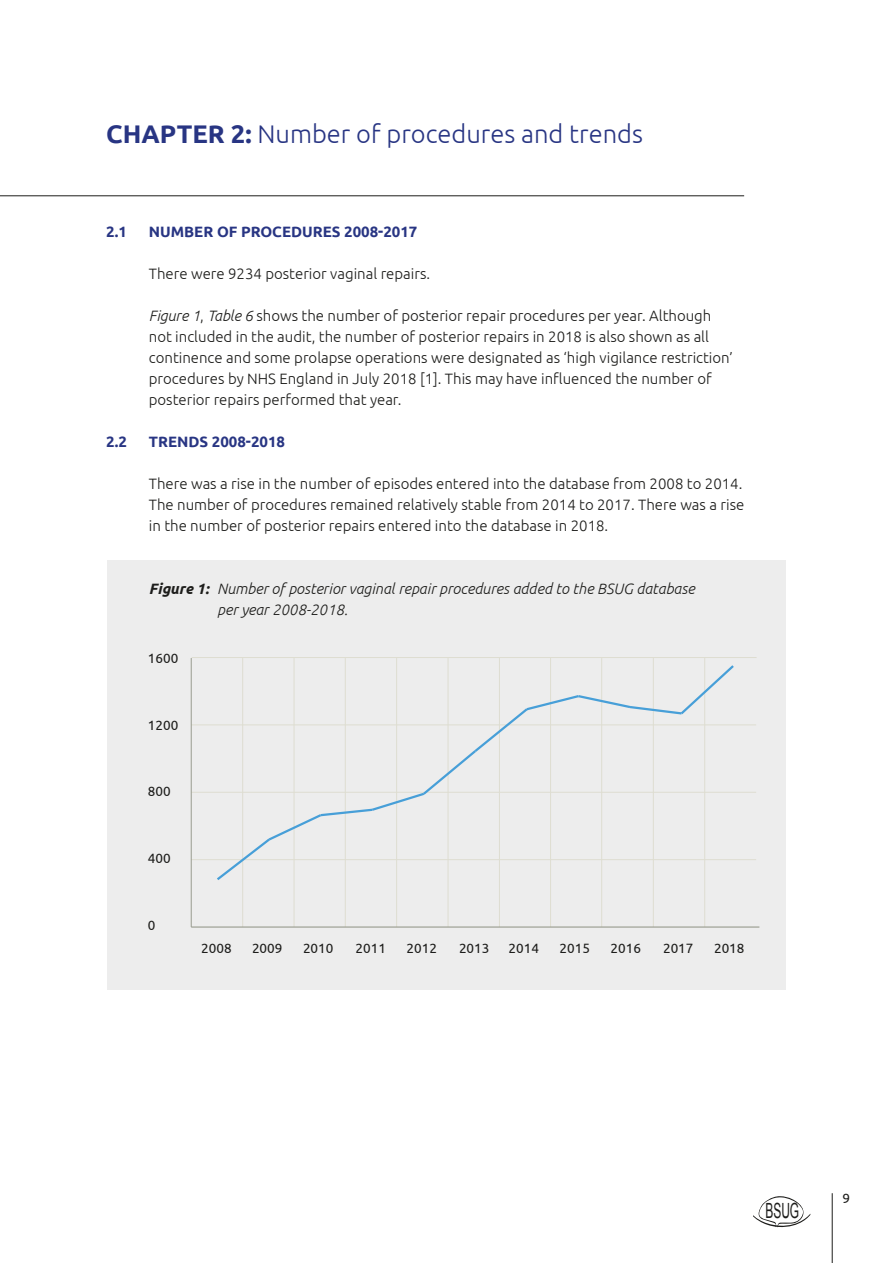
<style>
.page{position:relative;width:893px;height:1263px;background:#fff}
.page>*{position:absolute;margin:0;border:0;box-sizing:border-box;transform-origin:0 0}
.t1{font:300 25.5px "Ubuntu";color:#283583}
.t2{font:21px "Arial";color:#1d1d1b;scale:.57 1}
.t3{font:300 15px/21px "Ubuntu";color:#1d1d1b}
.t4{font:italic 300 15px/21px "Ubuntu";color:#1d1d1b}
.t5{font:700 15px "Ubuntu";color:#283583}
.t6{font:13.5px "Ubuntu";color:#1d1d1b}
.s1{font-weight:700}
.s2{font-style:italic}
</style>
<div class="page">
<svg style="left:753px;top:1196px;width:57px;height:32px"></svg>
<hr style="left:832px;top:1193px;width:1px;height:70px;background:#1d1d1b">
<div style="left:107px;top:560px;width:679px;height:430px;background:#ededed"></div>
<hr style="left:191px;top:725px;width:565px;height:1px;background:#deddd1">
<hr style="left:191px;top:792px;width:565px;height:1px;background:#deddd1">
<hr style="left:192px;top:657px;width:565px;height:1px;background:#deddd1">
<hr style="left:191px;top:859px;width:565px;height:1px;background:#deddd1">
<hr style="left:191px;top:658px;width:1px;height:269px;background:#999c8f">
<hr style="left:242px;top:658px;width:1px;height:269px;background:#deddd1">
<hr style="left:294px;top:658px;width:1px;height:269px;background:#deddd1">
<hr style="left:345px;top:658px;width:1px;height:269px;background:#deddd1">
<hr style="left:396px;top:658px;width:1px;height:269px;background:#deddd1">
<hr style="left:448px;top:658px;width:1px;height:269px;background:#deddd1">
<hr style="left:499px;top:658px;width:1px;height:269px;background:#deddd1">
<hr style="left:550px;top:658px;width:1px;height:269px;background:#deddd1">
<hr style="left:601px;top:658px;width:1px;height:269px;background:#deddd1">
<hr style="left:653px;top:658px;width:1px;height:269px;background:#deddd1">
<hr style="left:704px;top:658px;width:1px;height:269px;background:#deddd1">
<hr style="left:191px;top:926px;width:568px;height:2px;background:#999c8f">
<svg style="left:214px;top:663px;width:522px;height:219px"></svg>
<hr style="left:0;top:196px;width:744px;height:1px;background:#1d1d1b">
<h1 class="t1" style="left:106px;top:119px;width:538px"><span class="s1">CHAPTER 2:</span> Number of procedures and trends</h1>
<p class="t5" style="left:106px;top:223px;width:22px">2.1</p>
<p class="t5" style="left:149px;top:223px;width:270px">NUMBER OF PROCEDURES 2008-2017</p>
<p class="t3" style="left:149px;top:263px;width:283px">There were 9234 posterior vaginal repairs.</p>
<p class="t3" style="left:149px;top:305px;width:586px"><span class="s2">Figure 1</span>, <span class="s2">Table 6</span> shows the number of posterior repair procedures per year. Although not included in the audit, the number of posterior repairs in 2018 is also shown as all continence and some prolapse operations were designated as ‘high vigilance restriction’ procedures by NHS England in July 2018 [1]. This may have influenced the number of posterior repairs performed that year.</p>
<p class="t5" style="left:106px;top:433px;width:22px">2.2</p>
<p class="t5" style="left:149px;top:433px;width:138px">TRENDS 2008-2018</p>
<p class="t3" style="left:149px;top:473px;width:597px">There was a rise in the number of episodes entered into the database from 2008 to 2014.<br>The number of procedures remained relatively stable from 2014 to 2017. There was a rise in the number of posterior repairs entered into the database in 2018.</p>
<p class="t4" style="left:217px;top:578px;width:479px;text-indent:-68px"><span class="s1">Figure 1:</span> Number of posterior vaginal repair procedures added to the BSUG database per year 2008-2018.</p>
<p class="t6" style="left:148px;top:650px;width:32px">1600</p>
<p class="t6" style="left:148px;top:716px;width:32px">1200</p>
<p class="t6" style="left:148px;top:783px;width:24px">800</p>
<p class="t6" style="left:148px;top:850px;width:24px">400</p>
<p class="t6" style="left:148px;top:917px;width:9px">0</p>
<p class="t6" style="left:201px;top:940px;width:32px">2008</p>
<p class="t6" style="left:252px;top:940px;width:32px">2009</p>
<p class="t6" style="left:303px;top:940px;width:32px">2010</p>
<p class="t6" style="left:355px;top:940px;width:32px">2011</p>
<p class="t6" style="left:406px;top:940px;width:32px">2012</p>
<p class="t6" style="left:459px;top:940px;width:32px">2013</p>
<p class="t6" style="left:508px;top:940px;width:32px">2014</p>
<p class="t6" style="left:559px;top:940px;width:32px">2015</p>
<p class="t6" style="left:611px;top:940px;width:32px">2016</p>
<p class="t6" style="left:663px;top:940px;width:32px">2017</p>
<p class="t6" style="left:714px;top:940px;width:32px">2018</p>
<h2 class="t2" style="left:765px;top:1197px;width:61px">BSUG</h2>
<p class="t6" style="left:842px;top:1190px;width:9px">9</p>
</div>
